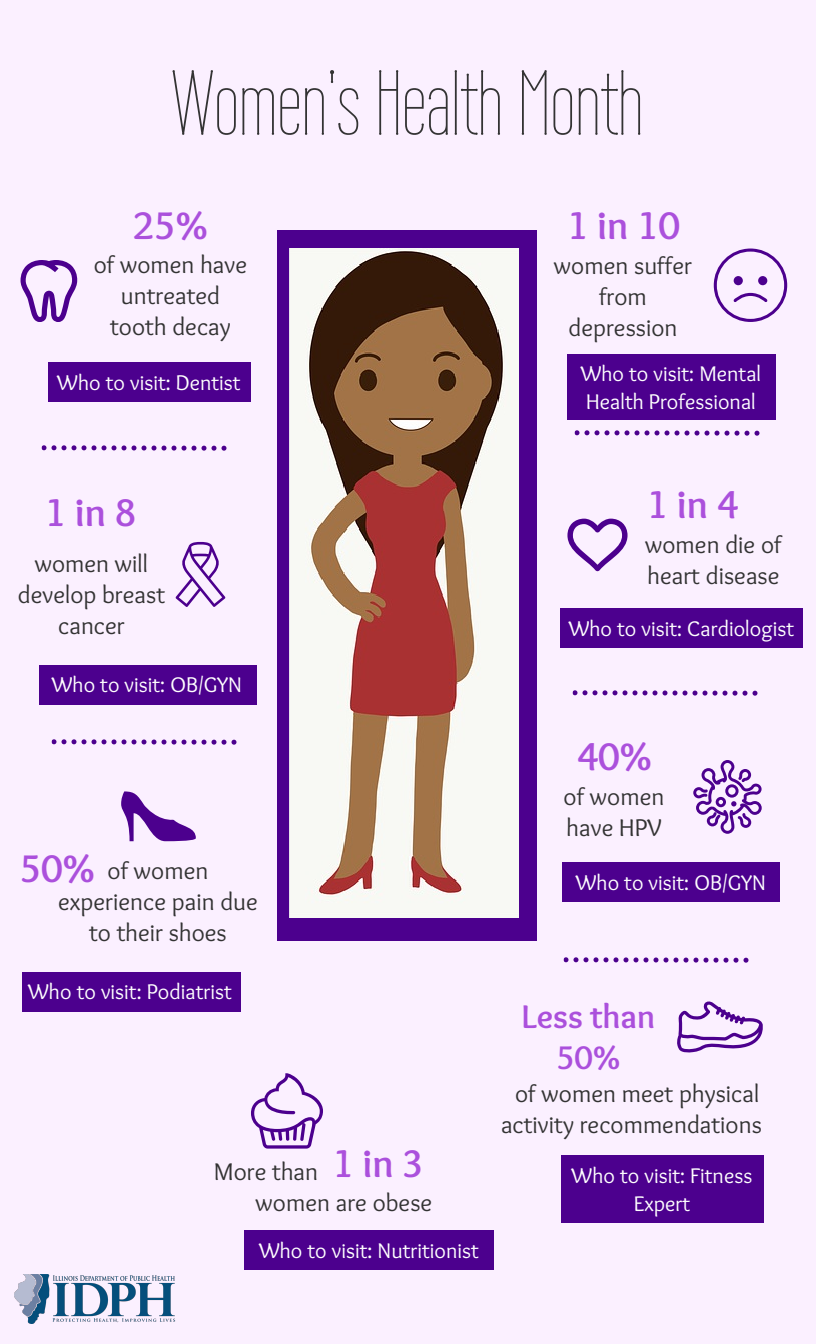
<style>
.page{position:relative;width:816px;height:1344px;background:#fbf0ff}
.page>*{position:absolute;margin:0;border:0;box-sizing:border-box;transform-origin:0 0}
.t1{font:90px "Wire One";color:#333}
.t2{font:700 40px "Overlock";letter-spacing:.11em;color:#ab50dc}
.t3{font:700 34px/41px "Overlock";letter-spacing:.005em;color:#ab50dc;text-align:center}
.t4{font:25px/31px "Overlock";letter-spacing:.005em;color:#333;text-align:center}
.t5{font:22px/28px "Overlock";letter-spacing:.005em;color:#fff}
</style>
<div class="page">
<div style="left:561px;top:1155px;width:203px;height:68px;background:#4c008e"></div>
<div style="left:244px;top:1230px;width:250px;height:40px;background:#4c008e"></div>
<div style="left:560px;top:608px;width:243px;height:40px;background:#4c008e"></div>
<div style="left:22px;top:972px;width:219px;height:40px;background:#4c008e"></div>
<div style="left:567px;top:354px;width:209px;height:66px;background:#4c008e"></div>
<div style="left:39px;top:665px;width:218px;height:40px;background:#4c008e"></div>
<div style="left:277px;top:230px;width:260px;height:711px;background:#4c008e"></div>
<img style="left:289px;top:248px;width:230px;height:670px">
<svg style="left:567px;top:519px;width:61px;height:52px"></svg>
<svg style="left:21px;top:260px;width:56px;height:62px"></svg>
<svg style="left:251px;top:1073px;width:72px;height:76px"></svg>
<svg style="left:121px;top:791px;width:75px;height:50px"></svg>
<svg style="left:176px;top:542px;width:49px;height:65px"></svg>
<svg style="left:677px;top:1001px;width:86px;height:52px"></svg>
<svg style="left:693px;top:760px;width:69px;height:74px"></svg>
<img style="left:14px;top:1274px;width:162px;height:50px">
<svg style="left:41px;top:445px;width:186px;height:6px"></svg>
<svg style="left:51px;top:739px;width:186px;height:6px"></svg>
<svg style="left:574px;top:430px;width:186px;height:6px"></svg>
<svg style="left:572px;top:690px;width:186px;height:6px"></svg>
<svg style="left:563px;top:957px;width:186px;height:6px"></svg>
<svg style="left:714px;top:249px;width:73px;height:73px"></svg>
<div style="left:48px;top:362px;width:203px;height:40px;background:#4c008e"></div>
<div style="left:562px;top:862px;width:218px;height:40px;background:#4c008e"></div>
<h1 class="t1" style="left:171px;top:54px;width:473px">Women's Health Month</h1>
<h2 class="t2" style="left:133px;top:200px;width:77px">25%</h2>
<p class="t4" style="left:94px;top:249px;width:155px">of women have untreated tooth decay</p>
<p class="t5" style="left:57px;top:368px;width:185px">Who to visit: Dentist</p>
<h2 class="t2" style="left:567px;top:200px;width:114px">1in10</h2>
<p class="t4" style="left:554px;top:250px;width:140px">women suffer from depression</p>
<p class="t5" style="left:581px;top:359px;width:182px">Who to visit: Mental<br>Health Professional</p>
<h2 class="t2" style="left:45px;top:487px;width:93px">1in8</h2>
<p class="t4" style="left:18px;top:548px;width:149px">women will develop breast cancer</p>
<p class="t5" style="left:52px;top:670px;width:192px">Who to visit: OB/GYN</p>
<h2 class="t2" style="left:20px;top:843px;width:77px">50%</h2>
<p class="t4" style="left:58px;top:855px;width:201px">of women experience pain due to their shoes</p>
<p class="t5" style="left:28px;top:977px;width:205px">Who to visit: Podiatrist</p>
<p class="t4" style="left:214px;top:1156px;width:106px">More than</p>
<h2 class="t2" style="left:332px;top:1138px;width:93px">1in3</h2>
<p class="t4" style="left:256px;top:1187px;width:178px">women are obese</p>
<p class="t5" style="left:259px;top:1236px;width:221px">Who to visit: Nutritionist</p>
<h2 class="t2" style="left:647px;top:479px;width:93px">1in4</h2>
<p class="t4" style="left:645px;top:529px;width:138px;text-align:left">women die of heart disease</p>
<p class="t5" style="left:569px;top:614px;width:227px">Who to visit: Cardiologist</p>
<h2 class="t2" style="left:577px;top:731px;width:77px">40%</h2>
<p class="t4" style="left:564px;top:781px;width:102px;text-align:left">of women have HPV</p>
<p class="t5" style="left:576px;top:868px;width:192px">Who to visit: OB/GYN</p>
<h3 class="t3" style="left:522px;top:995px;width:135px">Less than<br>50%</h3>
<p class="t4" style="left:501px;top:1078px;width:262px">of women meet physical activity recommendations</p>
<p class="t5" style="left:572px;top:1161px;width:182px;text-align:center">Who to visit: Fitness<br>Expert</p>
</div>
